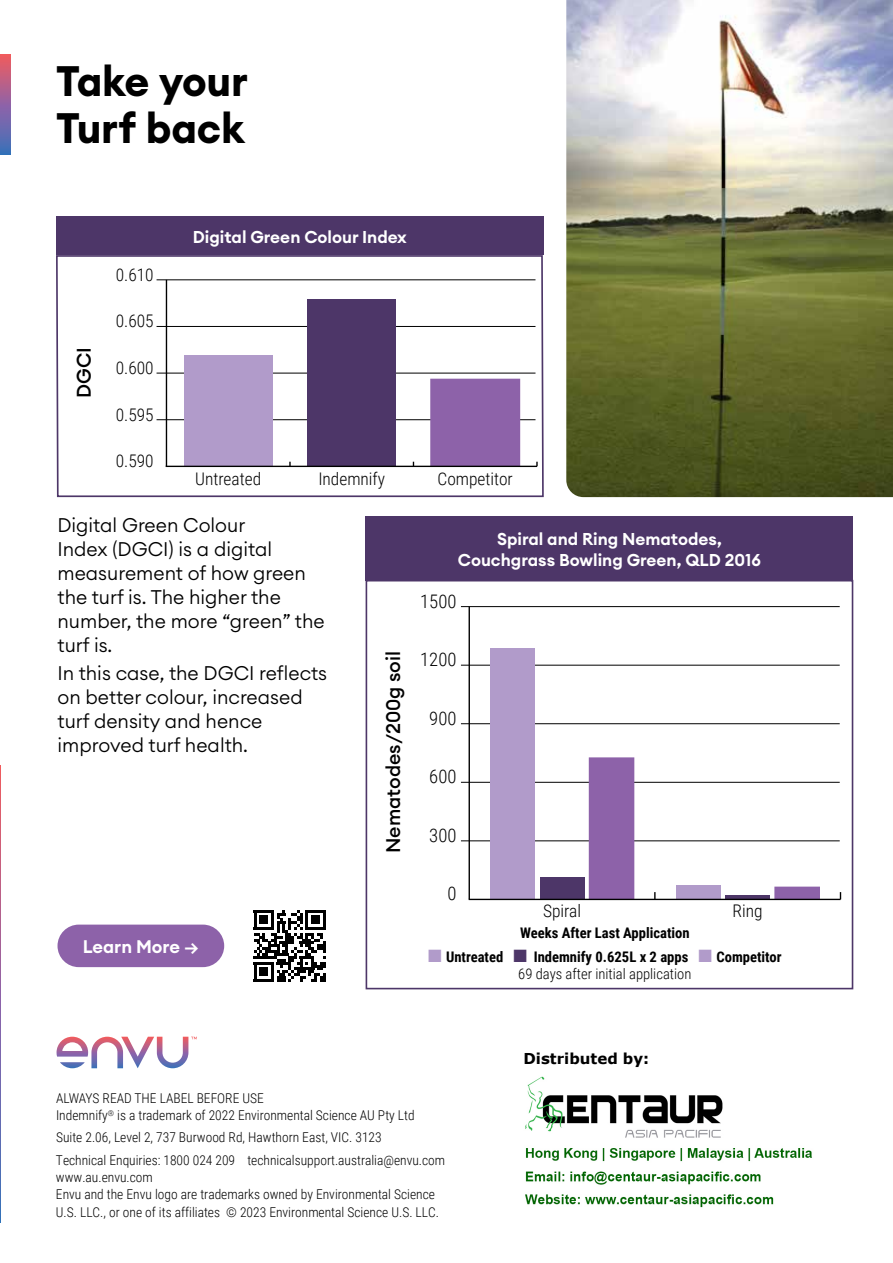
<style>
.page{position:relative;width:893px;height:1263px;background:#fff}
.page>*{position:absolute;margin:0;border:0;box-sizing:border-box;transform-origin:0 0}
.t1{font:700 42px/46.5px "Euclid Circular A";letter-spacing:-.005em;color:#000}
.t2{font:300 19.5px/24px "Euclid Circular A";color:#000}
.t3{font:500 19.5px "Euclid Circular A";color:#000}
.t4{font:300 18.6px "Roboto Condensed";color:#000}
.t5{font:600 18px "Euclid Circular A";color:#fff}
.t6{font:300 17.4px "Roboto Condensed";color:#000}
.t7{font:600 16.95px/21.1px "Euclid Circular A";color:#fff;text-align:center}
.t8{font:700 15px "Verdana";color:#000}
.t9{font:700 14.55px/16.2px "Roboto Condensed";color:#000;text-align:center}
.t10{font:300 13.5px/17.1px "Roboto Condensed";color:#000}
.s1{color:#b19bca}
.s2{color:#4d3668}
.s3{font-weight:300}
</style>
<div class="page">
<hr style="left:461px;top:840px;width:379px;height:1px;background:#000">
<hr style="left:461px;top:782px;width:379px;height:1px;background:#000">
<hr style="left:461px;top:723px;width:379px;height:1px;background:#000">
<hr style="left:461px;top:665px;width:379px;height:1px;background:#000">
<hr style="left:461px;top:606px;width:379px;height:1px;background:#000">
<div style="left:589px;top:758px;width:45px;height:141px;background:#8d62a9"></div>
<div style="left:589px;top:757px;width:45px;height:143px;border:1px solid #8d62a9"></div>
<div style="left:775px;top:887px;width:44px;height:12px;background:#8d62a9"></div>
<div style="left:775px;top:887px;width:45px;height:13px;border:1px solid #8d62a9"></div>
<div style="left:540px;top:877px;width:44px;height:22px;background:#4d3668"></div>
<svg style="left:725px;top:895px;width:45px;height:4px"></svg>
<div style="left:490px;top:648px;width:45px;height:251px;background:#b19bca"></div>
<div style="left:676px;top:885px;width:44px;height:14px;background:#b19bca"></div>
<hr style="left:469px;top:607px;width:1px;height:292px;background:#000">
<svg style="left:654px;top:892px;width:2px;height:7px"></svg>
<hr style="left:469px;top:899px;width:371px;height:1px;background:#000">
<div style="left:366px;top:580px;width:487px;height:409px;border:2px solid #4d3668"></div>
<div style="left:366px;top:516px;width:487px;height:65px;background:#4d3668"></div>
<svg style="left:57px;top:1037px;width:140px;height:31px"></svg>
<svg style="left:254px;top:910px;width:72px;height:72px"></svg>
<hr style="left:254px;top:979px;width:20px;height:3px;background:#000">
<div style="left:259px;top:967px;width:9px;height:9px;background:#000"></div>
<div style="left:58px;top:924px;width:166px;height:43px;background:#8d62a9;border-radius:21px"></div>
<svg style="left:1px;top:55px;width:10px;height:99px"></svg>
<svg style="left:0;top:765px;width:1px;height:458px"></svg>
<svg style="left:56px;top:255px;width:488px;height:243px"></svg>
<div style="left:56px;top:217px;width:488px;height:38px;background:#4d3668"></div>
<img style="left:566px;top:0;width:327px;height:497px">
<img style="left:525px;top:1076px;width:287px;height:132px">
<h1 class="t1" style="left:56px;top:59px;width:193px">Take your<br>Turf back</h1>
<h2 class="t3" style="left:71px;top:398px;width:52px;rotate:-90deg">DGCI</h2>
<p class="t6" style="left:116px;top:262px;width:39px">0.610</p>
<p class="t6" style="left:116px;top:309px;width:39px">0.605</p>
<p class="t6" style="left:116px;top:356px;width:39px">0.600</p>
<p class="t6" style="left:116px;top:402px;width:39px">0.595</p>
<p class="t6" style="left:116px;top:449px;width:39px">0.590</p>
<p class="t7" style="left:193px;top:226px;width:215px">Digital Green Colour Index</p>
<h3 class="t4" style="left:444px;top:455px;width:11px">0</h3>
<p class="t6" style="left:195px;top:467px;width:67px">Untreated</p>
<p class="t6" style="left:318px;top:467px;width:68px">Indemnify</p>
<p class="t6" style="left:438px;top:467px;width:77px">Competitor</p>
<h2 class="t2" style="left:58px;top:513px;width:269px">Digital Green Colour<br>Index (DGCI) is a digital measurement of how green the turf is. The higher the number, the more “green” the turf is.</h2>
<h2 class="t2" style="left:58px;top:661px;width:271px">In this case, the DGCI reflects on better colour, increased turf density and hence improved turf health.</h2>
<h3 class="t5" style="left:83px;top:935px;width:118px">Learn More →</h3>
<p class="t7" style="left:458px;top:528px;width:305px">Spiral and Ring Nematodes,<br>Couchgrass Bowling Green, QLD 2016</p>
<h3 class="t4" style="left:420px;top:588px;width:38px">1500</h3>
<h2 class="t3" style="left:381px;top:853px;width:203px;rotate:-90deg">Nematodes/200g soil</h2>
<h3 class="t4" style="left:420px;top:646px;width:38px">1200</h3>
<h3 class="t4" style="left:429px;top:705px;width:29px">900</h3>
<h3 class="t4" style="left:429px;top:764px;width:29px">600</h3>
<h3 class="t4" style="left:429px;top:822px;width:29px">300</h3>
<h3 class="t4" style="left:447px;top:881px;width:11px">0</h3>
<p class="t6" style="left:543px;top:899px;width:39px">Spiral</p>
<p class="t6" style="left:733px;top:899px;width:32px">Ring</p>
<p class="t9" style="left:520px;top:924px;width:171px">Weeks After Last Application</p>
<p class="t9" style="left:428px;top:948px;width:355px"><span class="s1">■</span> Untreated <span class="s2">■</span> Indemnify 0.625L x 2 apps <span class="s1">■</span> Competitor<br><span class="s3">69 days after initial application</span></p>
<p class="t8" style="left:523px;top:1048px;width:127px">Distributed by:</p>
<p class="t10" style="left:56px;top:1089px;width:360px">ALWAYS READ THE LABEL BEFORE USE<br>Indemnify<sup>®</sup> is a trademark of 2022 Environmental Science AU Pty Ltd</p>
<p class="t10" style="left:56px;top:1125px;width:391px;line-height:23.1px">Suite 2.06, Level 2, 737 Burwood Rd, Hawthorn East, VIC. 3123<br>Technical Enquiries: 1800 024 209 technicalsupport.australia@envu.com</p>
<p class="t10" style="left:56px;top:1168px;width:384px">www.au.envu.com<br>Envu and the Envu logo are trademarks owned by Environmental Science<br>U.S. LLC., or one of its affiliates © 2023 Environmental Science U.S. LLC.</p>
</div>
